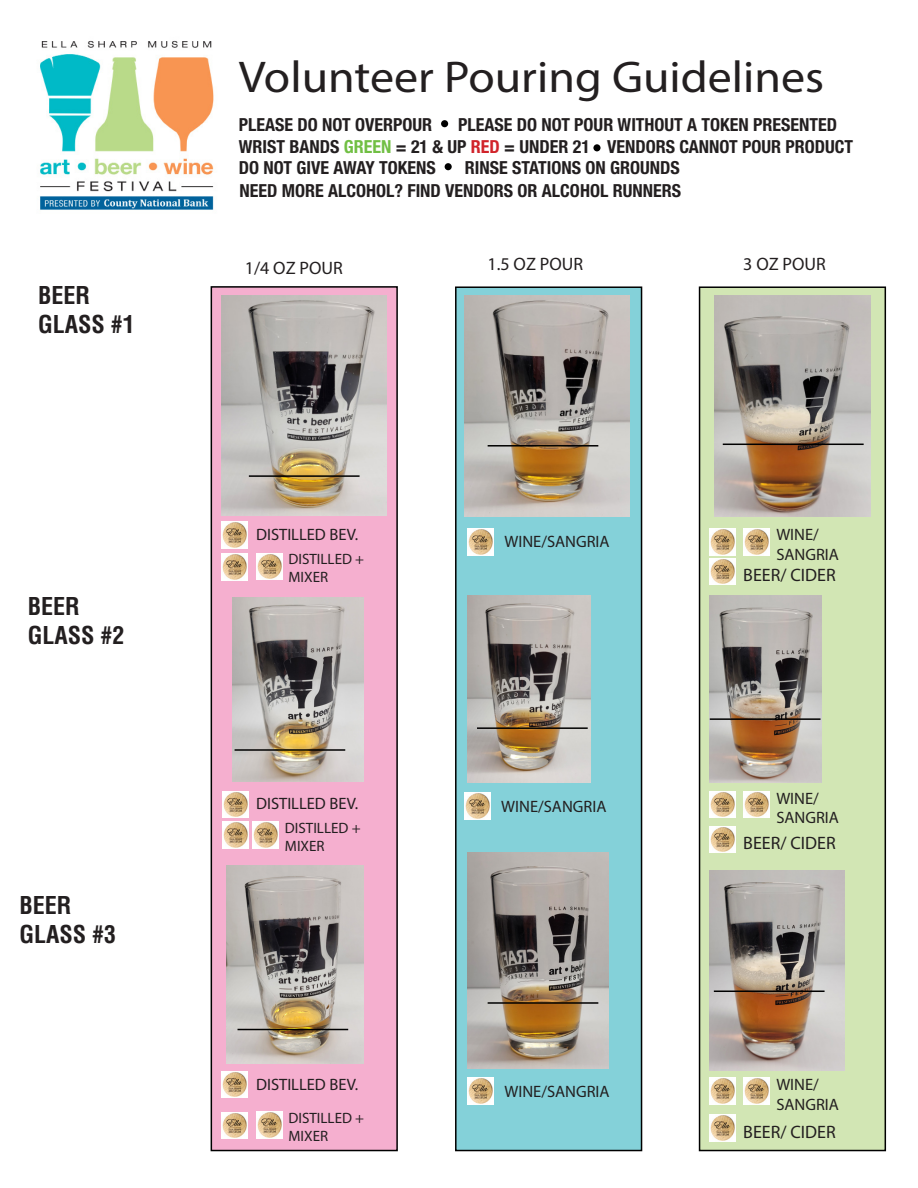
<style>
.page{position:relative;width:918px;height:1188px;background:#fff}
.page>*{position:absolute;margin:0;border:0;box-sizing:border-box;transform-origin:0 0}
.t1{font:44.7px "Myriad Pro";color:#231f20;scale:1.08 1}
.t2{font:700 condensed 24px "Helvetica";color:#231f20}
.t3{font:700 condensed 18px/21.6px "Helvetica Neue LT Std";color:#231f20}
.t4{font:18px "Myriad Pro";color:#231f20}
.t5{font:16.5px "Myriad Pro";color:#231f20}
.t6{font:15px "Myriad Pro";color:#231f20}
.s1{color:#71bf44}
.s2{color:#d1232a}
</style>
<div class="page">
<div style="left:699px;top:286px;width:187px;height:865px;background:#d2e6b4;border:2px solid #000"></div>
<div style="left:455px;top:286px;width:187px;height:865px;background:#84d1d9;border:2px solid #000"></div>
<img style="left:464px;top:296px;width:166px;height:220px">
<img style="left:714px;top:296px;width:156px;height:220px">
<img style="left:468px;top:529px;width:26px;height:26px">
<img style="left:743px;top:529px;width:26px;height:26px">
<img style="left:710px;top:529px;width:26px;height:26px">
<img style="left:710px;top:558px;width:26px;height:27px">
<hr style="left:488px;top:445px;width:110px;height:2px;background:#000">
<hr style="left:723px;top:444px;width:141px;height:1px;background:#000">
<div style="left:441px;top:120px;width:7px;height:7px;background:#000;border-radius:50%"></div>
<div style="left:593px;top:144px;width:8px;height:7px;background:#000;border-radius:50%"></div>
<div style="left:445px;top:163px;width:7px;height:7px;background:#000;border-radius:50%"></div>
<div style="left:211px;top:286px;width:187px;height:865px;background:#f5afcf;border:2px solid #000"></div>
<img style="left:222px;top:296px;width:165px;height:220px">
<hr style="left:249px;top:475px;width:111px;height:2px;background:#000">
<img style="left:222px;top:522px;width:26px;height:27px">
<img style="left:256px;top:553px;width:26px;height:27px">
<img style="left:222px;top:554px;width:26px;height:26px">
<img style="left:40px;top:40px;width:174px;height:170px">
<img style="left:222px;top:791px;width:26px;height:27px">
<img style="left:222px;top:821px;width:26px;height:27px">
<img style="left:253px;top:821px;width:25px;height:27px">
<img style="left:464px;top:793px;width:26px;height:27px">
<img style="left:743px;top:791px;width:26px;height:27px">
<img style="left:710px;top:791px;width:26px;height:27px">
<img style="left:710px;top:826px;width:26px;height:27px">
<img style="left:468px;top:1078px;width:26px;height:26px">
<img style="left:743px;top:1078px;width:26px;height:26px">
<img style="left:710px;top:1078px;width:26px;height:26px">
<img style="left:710px;top:1114px;width:26px;height:27px">
<img style="left:222px;top:1071px;width:26px;height:27px">
<img style="left:256px;top:1112px;width:26px;height:26px">
<img style="left:222px;top:1112px;width:26px;height:27px">
<img style="left:233px;top:597px;width:131px;height:184px">
<hr style="left:235px;top:749px;width:110px;height:2px;background:#000">
<img style="left:468px;top:595px;width:123px;height:188px">
<hr style="left:477px;top:727px;width:111px;height:2px;background:#000">
<img style="left:710px;top:595px;width:112px;height:188px">
<hr style="left:710px;top:718px;width:111px;height:2px;background:#000">
<img style="left:710px;top:870px;width:135px;height:200px">
<hr style="left:714px;top:991px;width:111px;height:1px;background:#000">
<img style="left:227px;top:866px;width:137px;height:198px">
<hr style="left:238px;top:1029px;width:110px;height:1px;background:#000">
<img style="left:468px;top:853px;width:140px;height:215px">
<hr style="left:488px;top:1002px;width:110px;height:2px;background:#000">
<p class="t2" style="left:38px;top:280px;width:54px">BEER</p>
<p class="t2" style="left:38px;top:309px;width:98px">GLASS #1</p>
<p class="t2" style="left:28px;top:591px;width:54px">BEER</p>
<p class="t2" style="left:28px;top:620px;width:98px">GLASS #2</p>
<p class="t2" style="left:19px;top:890px;width:54px">BEER</p>
<p class="t2" style="left:19px;top:919px;width:98px">GLASS #3</p>
<p class="t1" style="left:239px;top:50px;width:543px">Volunteer Pouring Guidelines</p>
<p class="t3" style="left:239px;top:113px;width:195px">PLEASE DO NOT OVERPOUR</p>
<p class="t3" style="left:458px;top:113px;width:381px">PLEASE DO NOT POUR WITHOUT A TOKEN PRESENTED</p>
<p class="t3" style="left:239px;top:135px;width:616px">WRIST BANDS <span class="s1">GREEN</span> = 21 &amp; UP <span class="s2">RED</span> = UNDER 21 VENDORS CANNOT POUR PRODUCT<br>DO NOT GIVE AWAY TOKENS</p>
<p class="t3" style="left:465px;top:156px;width:216px">RINSE STATIONS ON GROUNDS</p>
<p class="t3" style="left:239px;top:180px;width:443px">NEED MORE ALCOHOL? FIND VENDORS OR ALCOHOL RUNNERS</p>
<p class="t4" style="left:245px;top:257px;width:99px">1/4 OZ POUR</p>
<p class="t4" style="left:488px;top:253px;width:97px">1.5 OZ POUR</p>
<p class="t4" style="left:743px;top:253px;width:84px">3 OZ POUR</p>
<p class="t5" style="left:256px;top:524px;width:104px">DISTILLED BEV.</p>
<p class="t6" style="left:289px;top:550px;width:77px">DISTILLED +</p>
<p class="t6" style="left:289px;top:568px;width:41px">MIXER</p>
<p class="t5" style="left:256px;top:793px;width:104px">DISTILLED BEV.</p>
<p class="t6" style="left:285px;top:818px;width:77px">DISTILLED +</p>
<p class="t6" style="left:285px;top:836px;width:41px">MIXER</p>
<p class="t5" style="left:256px;top:1074px;width:104px">DISTILLED BEV.</p>
<p class="t6" style="left:289px;top:1109px;width:77px">DISTILLED +</p>
<p class="t6" style="left:289px;top:1127px;width:41px">MIXER</p>
<p class="t5" style="left:504px;top:532px;width:107px">WINE/SANGRIA</p>
<p class="t5" style="left:501px;top:797px;width:107px">WINE/SANGRIA</p>
<p class="t5" style="left:504px;top:1081px;width:107px">WINE/SANGRIA</p>
<p class="t5" style="left:776px;top:525px;width:44px">WINE/</p>
<p class="t5" style="left:776px;top:544px;width:64px">SANGRIA</p>
<p class="t4" style="left:743px;top:564px;width:94px">BEER/ CIDER</p>
<p class="t5" style="left:776px;top:788px;width:44px">WINE/</p>
<p class="t5" style="left:776px;top:808px;width:64px">SANGRIA</p>
<p class="t4" style="left:743px;top:832px;width:94px">BEER/ CIDER</p>
<p class="t5" style="left:776px;top:1074px;width:44px">WINE/</p>
<p class="t5" style="left:776px;top:1094px;width:64px">SANGRIA</p>
<p class="t4" style="left:743px;top:1120px;width:94px">BEER/ CIDER</p>
</div>
